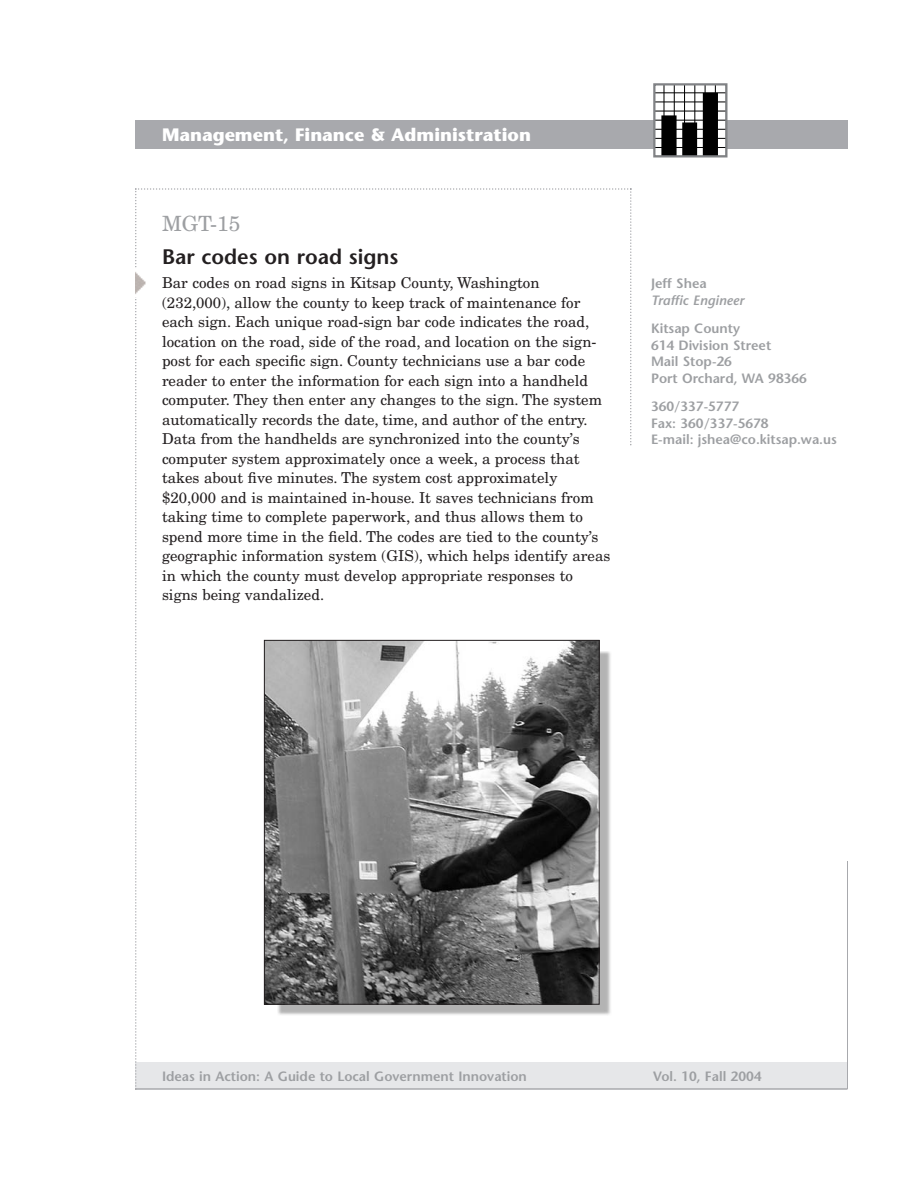
<style>
.page{position:relative;width:918px;height:1188px;background:#fff}
.page>*{position:absolute;margin:0;border:0;box-sizing:border-box;transform-origin:0 0}
.t1{font:600 21px "Stone Sans";color:#231f20}
.t2{font:21px "New Century Schlbk";color:#9d9fa2}
.t3{font:700 18px "Stone Sans";color:#fff}
.t4{font:15px/19.5px "New Century Schlbk";color:#231f20}
.t5{font:600 13.5px/16.5px "Stone Sans";color:#9d9fa2}
.t6{font:italic 600 13.5px "Stone Sans";color:#9d9fa2}
</style>
<div class="page">
<div style="left:135px;top:1062px;width:713px;height:27px;background:#e6e7e9"></div>
<div style="left:135px;top:121px;width:713px;height:28px;background:#a8a9ad"></div>
<svg style="left:656px;top:86px;width:69px;height:69px"></svg>
<div style="left:662px;top:116px;width:14px;height:40px;background:#000"></div>
<div style="left:661px;top:115px;width:16px;height:41px;border:2px solid #000"></div>
<div style="left:683px;top:123px;width:13px;height:32px;background:#000"></div>
<div style="left:682px;top:122px;width:15px;height:34px;border:2px solid #000"></div>
<div style="left:704px;top:94px;width:13px;height:61px;background:#000"></div>
<div style="left:703px;top:93px;width:15px;height:63px;border:2px solid #000"></div>
<hr style="left:654px;top:92px;width:72px;height:1px;background:#000">
<hr style="left:654px;top:101px;width:72px;height:1px;background:#000">
<hr style="left:654px;top:111px;width:72px;height:1px;background:#000">
<hr style="left:654px;top:120px;width:72px;height:1px;background:#000">
<hr style="left:654px;top:129px;width:72px;height:1px;background:#000">
<hr style="left:654px;top:138px;width:72px;height:1px;background:#000">
<hr style="left:654px;top:147px;width:72px;height:1px;background:#000">
<hr style="left:663px;top:84px;width:2px;height:72px;background:#000">
<hr style="left:674px;top:84px;width:1px;height:72px;background:#000">
<hr style="left:684px;top:84px;width:1px;height:72px;background:#000">
<hr style="left:694px;top:84px;width:1px;height:72px;background:#000">
<hr style="left:705px;top:84px;width:1px;height:72px;background:#000">
<hr style="left:715px;top:84px;width:1px;height:72px;background:#000">
<div style="left:653px;top:83px;width:75px;height:75px;border:2px solid #808285"></div>
<svg style="left:135px;top:188px;width:497px;height:899px"></svg>
<hr style="left:847px;top:861px;width:1px;height:228px;background:#a8a9ad">
<hr style="left:135px;top:1088px;width:713px;height:2px;background:#a8a9ad">
<img style="left:135px;top:270px;width:12px;height:27px">
<img style="left:278px;top:651px;width:333px;height:365px">
<img style="left:266px;top:642px;width:332px;height:361px">
<div style="left:264px;top:640px;width:336px;height:365px;border:1px solid #231f20"></div>
<p class="t3" style="left:162px;top:127px;width:371px">Management, Finance &amp; Administration</p>
<h1 class="t2" style="left:162px;top:212px;width:80px">MGT-15</h1>
<h1 class="t1" style="left:162px;top:249px;width:238px">Bar codes on road signs</h1>
<p class="t4" style="left:162px;top:274px;width:450px">Bar codes on road signs in Kitsap County, Washington (232,000), allow the county to keep track of maintenance for each sign. Each unique road-sign bar code indicates the road, location on the road, side of the road, and location on the sign&shy;post for each specific sign. County technicians use a bar code reader to enter the information for each sign into a handheld computer. They then enter any changes to the sign. The system automatically records the date, time, and author of the entry.<br>Data from the handhelds are synchronized into the county’s computer system approximately once a week, a process that takes about five minutes. The system cost approximately $20,000 and is maintained in-house. It saves technicians from taking time to complete paperwork, and thus allows them to spend more time in the field. The codes are tied to the county’s geographic information system (GIS), which helps identify areas in which the county must develop appropriate responses to signs being vandalized.</p>
<p class="t5" style="left:651px;top:277px;width:57px">Jeff Shea</p>
<p class="t6" style="left:651px;top:295px;width:95px">Traffic Engineer</p>
<p class="t5" style="left:651px;top:322px;width:158px">Kitsap County<br>614 Division Street<br>Mail Stop-26<br>Port Orchard, WA 98366</p>
<p class="t5" style="left:651px;top:400px;width:187px">360/337-5777<br>Fax: 360/337-5678<br>E-mail: jshea@co.kitsap.wa.us</p>
<p class="t5" style="left:162px;top:1069px;width:366px">Ideas in Action: A Guide to Local Government Innovation</p>
<p class="t5" style="left:653px;top:1069px;width:110px">Vol. 10, Fall 2004</p>
</div>
